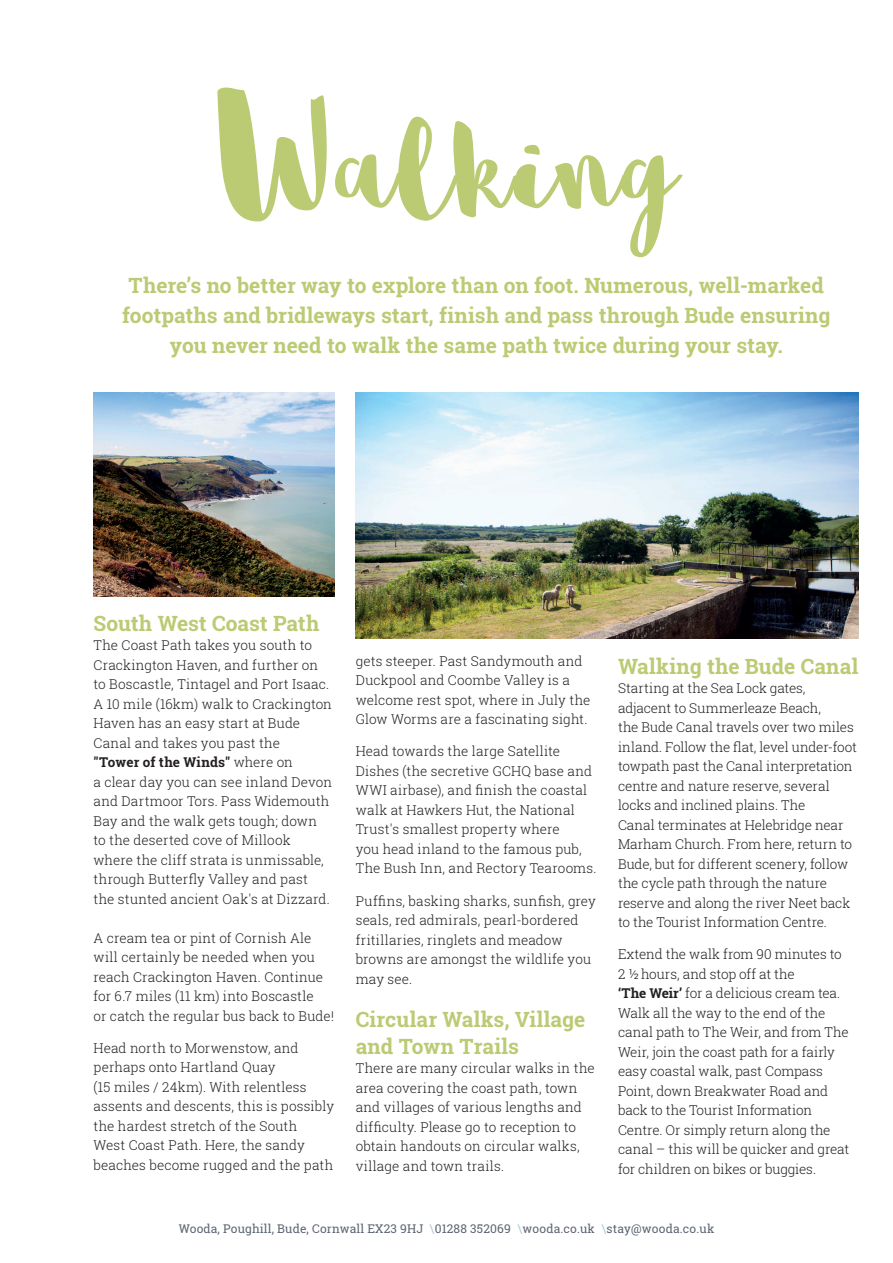
<style>
.page{position:relative;width:893px;height:1263px;background:#fff}
.page>*{position:absolute;margin:0;border:0;box-sizing:border-box;transform-origin:0 0}
.t1{font:187.5px "Sophia";letter-spacing:-.03em;color:#bacb73}
.t2{font:700 21px/30px "Roboto Slab";color:#bacb73}
.t3{font:300 13.5px/19.5px "Roboto Slab";letter-spacing:.005em;color:#231f20}
.t4{font:12px "Roboto Slab";letter-spacing:.01em;color:#5d6572}
.s1{font-weight:700}
.s2{color:#a5cad3}
</style>
<div class="page">
<img style="left:356px;top:392px;width:503px;height:247px">
<img style="left:94px;top:392px;width:240px;height:204px">
<h1 class="t1" style="left:211px;top:51px;width:474px">Walking</h1>
<h2 class="t2" style="left:122px;top:270px;width:710px;text-align:center">There’s no better way to explore than on foot. Numerous, well-marked footpaths and bridleways start, finish and pass through Bude ensuring you never need to walk the same path twice during your stay.</h2>
<h2 class="t2" style="left:94px;top:608px;width:227px">South West Coast Path</h2>
<p class="t3" style="left:94px;top:635px;width:240px">The Coast Path takes you south to Crackington Haven, and further on to Boscastle, Tintagel and Port Isaac.<br>A 10 mile (16km) walk to Crackington Haven has an easy start at Bude Canal and takes you past the<br><span class="s1">"Tower of the Winds"</span> where on<br>a clear day you can see inland Devon and Dartmoor Tors. Pass Widemouth Bay and the walk gets tough; down to the deserted cove of Millook where the cliff strata is unmissable, through Butterfly Valley and past the stunted ancient Oak's at Dizzard.</p>
<p class="t3" style="left:94px;top:928px;width:242px">A cream tea or pint of Cornish Ale will certainly be needed when you reach Crackington Haven. Continue for 6.7 miles (11 km) into Boscastle<br>or catch the regular bus back to Bude!</p>
<p class="t3" style="left:94px;top:1038px;width:242px">Head north to Morwenstow, and perhaps onto Hartland Quay<br>(15 miles / 24km). With relentless assents and descents, this is possibly the hardest stretch of the South<br>West Coast Path. Here, the sandy beaches become rugged and the path</p>
<p class="t3" style="left:356px;top:651px;width:236px">gets steeper. Past Sandymouth and Duckpool and Coombe Valley is a welcome rest spot, where in July the Glow Worms are a fascinating sight.</p>
<p class="t3" style="left:356px;top:741px;width:242px">Head towards the large Satellite Dishes (the secretive GCHQ base and WWI airbase), and finish the coastal walk at Hawkers Hut, the National Trust's smallest property where<br>you head inland to the famous pub, The Bush Inn, and Rectory Tearooms.</p>
<p class="t3" style="left:356px;top:891px;width:242px">Puffins, basking sharks, sunfish, grey seals, red admirals, pearl-bordered fritillaries, ringlets and meadow browns are amongst the wildlife you may see.</p>
<h2 class="t2" style="left:356px;top:1005px;width:231px;line-height:27px">Circular Walks, Village and Town Trails</h2>
<p class="t3" style="left:356px;top:1058px;width:240px">There are many circular walks in the area covering the coast path, town and villages of various lengths and difficulty. Please go to reception to obtain handouts on circular walks, village and town trails.</p>
<h2 class="t2" style="left:618px;top:651px;width:242px">Walking the Bude Canal</h2>
<p class="t3" style="left:618px;top:678px;width:240px">Starting at the Sea Lock gates, adjacent to Summerleaze Beach,<br>the Bude Canal travels over two miles inland. Follow the flat, level under-foot towpath past the Canal interpretation centre and nature reserve, several locks and inclined plains. The<br>Canal terminates at Helebridge near Marham Church. From here, return to Bude, but for different scenery, follow the cycle path through the nature reserve and along the river Neet back to the Tourist Information Centre.</p>
<p class="t3" style="left:618px;top:944px;width:233px">Extend the walk from 90 minutes to 2 ½ hours, and stop off at the<br><span class="s1">‘The Weir’</span> for a delicious cream tea.<br>Walk all the way to the end of the canal path to The Weir, and from The Weir, join the coast path for a fairly easy coastal walk, past Compass Point, down Breakwater Road and back to the Tourist Information Centre. Or simply return along the canal – this will be quicker and great for children on bikes or buggies.</p>
<p class="t4" style="left:179px;top:1220px;width:537px">Wooda, Poughill, Bude, Cornwall EX23 9HJ <span class="s2">\</span>01288 352069 <span class="s2">\</span>wooda.co.uk <span class="s2">\</span>stay@wooda.co.uk</p>
</div>
